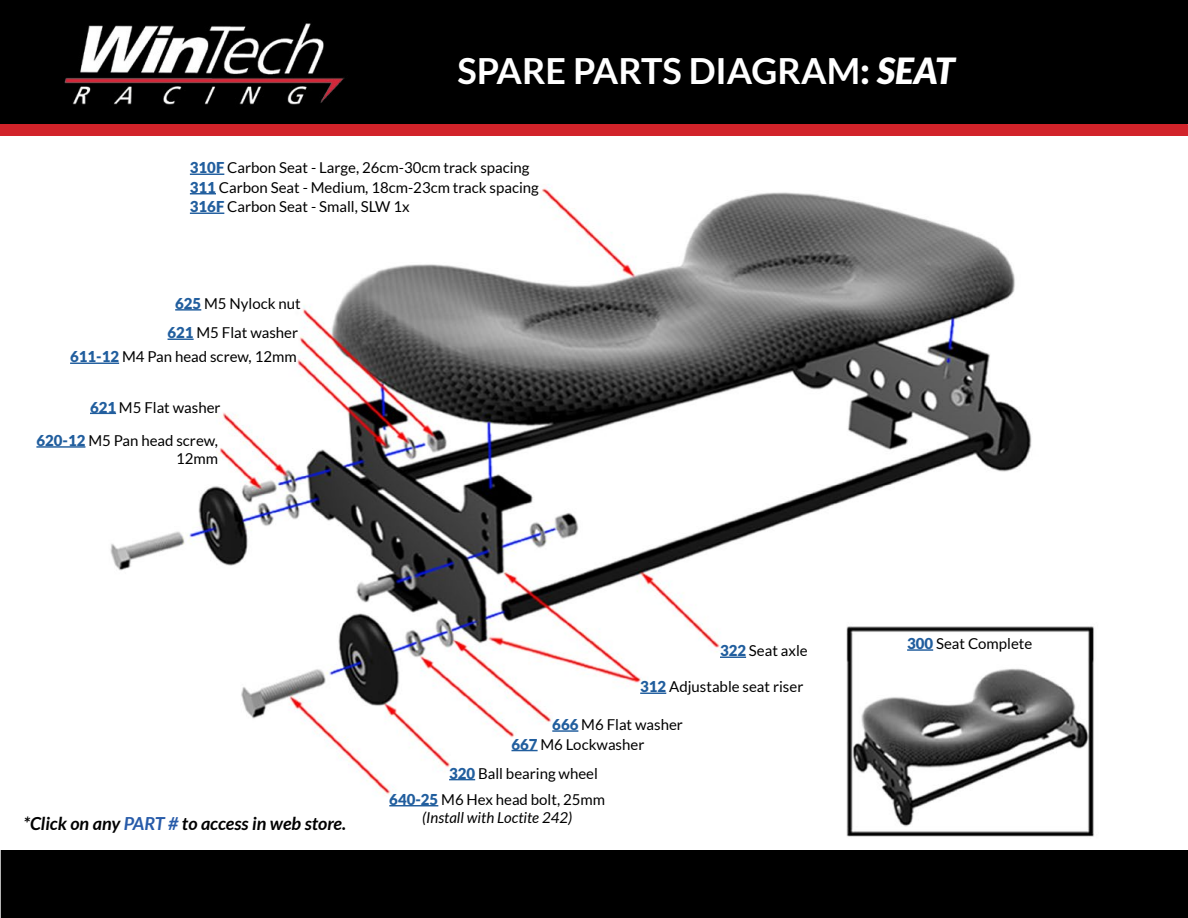
<style>
.page{position:relative;width:1188px;height:918px;background:#fff}
.page>*{position:absolute;margin:0;border:0;box-sizing:border-box;transform-origin:0 0}
.t1{font:700 36px "Lato";color:#fff}
.t2{font:italic 700 18px "Lato";color:#000}
.t3{font:15px/19.5px "Lato";color:#000}
.t4{font:italic 15px "Lato";color:#000}
.s1{font-weight:900}
.s2{font-weight:900;font-style:italic}
.s3{font-weight:900;color:#215e9e}
.s4{color:#275ba9}
</style>
<div class="page">
<div style="left:1px;top:1px;width:1186px;height:122px;background:#000"></div>
<div style="left:0;top:0;width:1188px;height:124px;border:2px solid #000"></div>
<div style="left:1px;top:850px;width:1187px;height:68px;background:#000"></div>
<div style="left:1px;top:125px;width:1186px;height:11px;background:#d2232a"></div>
<div style="left:0;top:124px;width:1188px;height:13px;border:2px solid #d2232a"></div>
<img style="left:64px;top:23px;width:281px;height:82px">
<img style="left:70px;top:173px;width:1024px;height:664px">
<svg style="left:168px;top:339px;width:26px;height:1px"></svg>
<hr style="left:70px;top:363px;width:49px;height:1px;background:#215e9e">
<hr style="left:190px;top:174px;width:34px;height:1px;background:#215e9e">
<svg style="left:190px;top:193px;width:26px;height:1px"></svg>
<hr style="left:190px;top:213px;width:34px;height:1px;background:#215e9e">
<hr style="left:175px;top:309px;width:26px;height:2px;background:#215e9e">
<svg style="left:720px;top:657px;width:26px;height:1px"></svg>
<svg style="left:640px;top:693px;width:26px;height:1px"></svg>
<hr style="left:552px;top:730px;width:26px;height:2px;background:#215e9e">
<svg style="left:512px;top:750px;width:26px;height:1px"></svg>
<svg style="left:449px;top:779px;width:26px;height:1px"></svg>
<hr style="left:389px;top:805px;width:49px;height:1px;background:#215e9e">
<hr style="left:907px;top:649px;width:26px;height:2px;background:#215e9e">
<svg style="left:90px;top:413px;width:26px;height:1px"></svg>
<hr style="left:36px;top:446px;width:49px;height:2px;background:#215e9e">
<h1 class="t1" style="left:458px;top:50px;width:499px">SPARE PARTS DIAGRAM<span class="s1">:</span> <span class="s2">SEAT</span></h1>
<p class="t3" style="left:190px;top:158px;width:351px"><span class="s3">310F</span> Carbon Seat - Large, 26cm-30cm track spacing<br><span class="s3">311</span> Carbon Seat - Medium, 18cm-23cm track spacing<br><span class="s3">316F</span> Carbon Seat - Small, SLW 1x</p>
<p class="t3" style="left:175px;top:294px;width:127px"><span class="s3">625</span> M5 Nylock nut</p>
<p class="t3" style="left:70px;top:321px;width:230px;line-height:24px;text-align:right"><span class="s3">621</span> M5 Flat washer<br><span class="s3">611-12</span> M4 Pan head screw, 12mm</p>
<p class="t3" style="left:90px;top:397px;width:132px"><span class="s3">621</span> M5 Flat washer</p>
<p class="t3" style="left:36px;top:432px;width:183px;line-height:18px;text-align:right"><span class="s3">620-12</span> M5 Pan head screw,<br>12mm</p>
<p class="t2" style="left:23px;top:813px;width:324px">*Click on any <span class="s4">PART #</span> to access in web store.</p>
<p class="t3" style="left:720px;top:641px;width:89px"><span class="s3">322</span> Seat axle</p>
<p class="t3" style="left:640px;top:677px;width:165px"><span class="s3">312</span> Adjustable seat riser</p>
<p class="t3" style="left:512px;top:715px;width:173px;text-indent:41px"><span class="s3">666</span> M6 Flat washer<br><span class="s3">667</span> M6 Lockwasher</p>
<p class="t3" style="left:389px;top:760px;width:217px;line-height:26.1px;text-indent:60px"><span class="s3">320</span> Ball bearing wheel<br><span class="s3">640-25</span> M6 Hex head bolt, 25mm</p>
<p class="t4" style="left:422px;top:809px;width:152px">(Install with Loctite 242)</p>
<p class="t3" style="left:907px;top:634px;width:127px"><span class="s3">300</span> Seat Complete</p>
</div>
